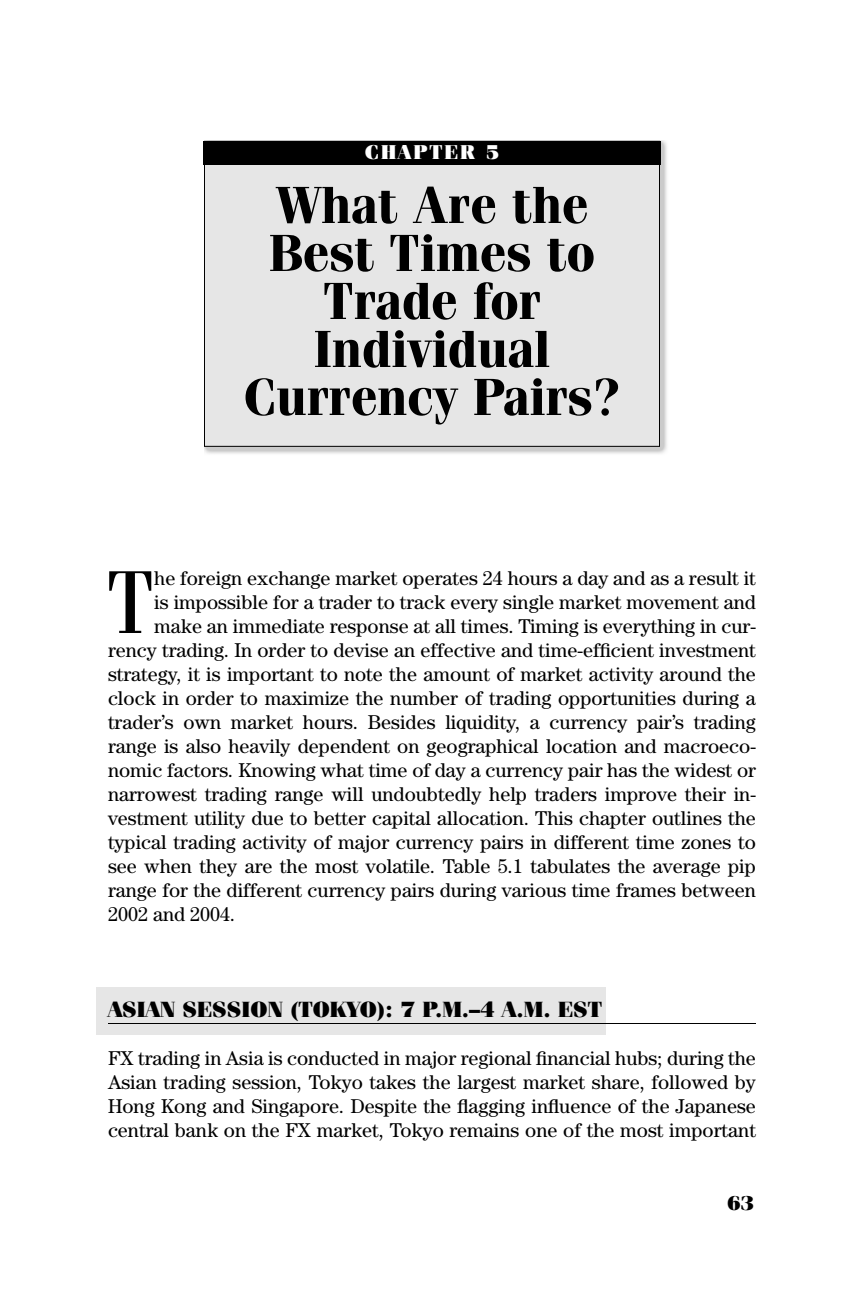
<style>
.page{position:relative;width:864px;height:1296px;background:#fff}
.page>*{position:absolute;margin:0;border:0;box-sizing:border-box;transform-origin:0 0}
.t1{font:89px "Fenice IT Cby BT";color:#000}
.t2{font:700 52px/48px "Fenice IT Cby BT";color:#000;text-align:center}
.t3{font:900 22px "Fenice";color:#000}
.t4{font:20px/24px "Century";color:#000;text-align:justify}
.t5{font:900 20px "Fenice";letter-spacing:.1em;color:#fff}
.t6{font:900 20px "Fenice";color:#000}
</style>
<div class="page">
<div style="left:96px;top:987px;width:510px;height:48px;background:#e6e6e6"></div>
<img style="left:204px;top:140px;width:463px;height:314px">
<div style="left:205px;top:142px;width:454px;height:304px;background:#e6e6e6"></div>
<div style="left:203px;top:141px;width:458px;height:24px;background:#000"></div>
<hr style="left:108px;top:1023px;width:648px;height:1px;background:#000">
<p class="t5" style="left:365px;top:145px;width:136px">CHAPTER 5</p>
<h2 class="t2" style="left:244px;top:187px;width:378px">What Are the<br>Best Times to<br>Trade for<br>Individual<br>Currency Pairs?</h2>
<h1 class="t1" style="left:108px;top:570px;width:46px">T</h1>
<p class="t4" style="left:154px;top:568px;width:603px">he foreign exchange market operates 24 hours a day and as a result it</p>
<p class="t4" style="left:154px;top:592px;width:603px">is impossible for a trader to track every single market movement and</p>
<p class="t4" style="left:154px;top:616px;width:603px">make an immediate response at all times. Timing is everything in cur-</p>
<p class="t4" style="left:108px;top:640px;width:649px">rency trading. In order to devise an effective and time-efficient investment</p>
<p class="t4" style="left:108px;top:664px;width:649px">strategy, it is important to note the amount of market activity around the</p>
<p class="t4" style="left:108px;top:688px;width:649px">clock in order to maximize the number of trading opportunities during a</p>
<p class="t4" style="left:108px;top:712px;width:649px">trader’s own market hours. Besides liquidity, a currency pair’s trading</p>
<p class="t4" style="left:108px;top:736px;width:649px">range is also heavily dependent on geographical location and macroeco-</p>
<p class="t4" style="left:108px;top:760px;width:649px">nomic factors. Knowing what time of day a currency pair has the widest or</p>
<p class="t4" style="left:108px;top:784px;width:649px">narrowest trading range will undoubtedly help traders improve their in-</p>
<p class="t4" style="left:108px;top:808px;width:649px">vestment utility due to better capital allocation. This chapter outlines the</p>
<p class="t4" style="left:108px;top:832px;width:649px">typical trading activity of major currency pairs in different time zones to</p>
<p class="t4" style="left:108px;top:856px;width:649px">see when they are the most volatile. Table 5.1 tabulates the average pip</p>
<p class="t4" style="left:108px;top:880px;width:649px">range for the different currency pairs during various time frames between</p>
<p class="t4" style="left:108px;top:904px;width:129px">2002 and 2004.</p>
<p class="t3" style="left:108px;top:1002px;width:496px">ASIAN SESSION (TOKYO): 7 P.M.–4 A.M. EST</p>
<p class="t4" style="left:108px;top:1048px;width:649px">FX trading in Asia is conducted in major regional financial hubs; during the Asian trading session, Tokyo takes the largest market share, followed by Hong Kong and Singapore. Despite the flagging influence of the Japanese central bank on the FX market, Tokyo remains one of the most important</p>
<p class="t6" style="left:727px;top:1196px;width:28px">63</p>
</div>
